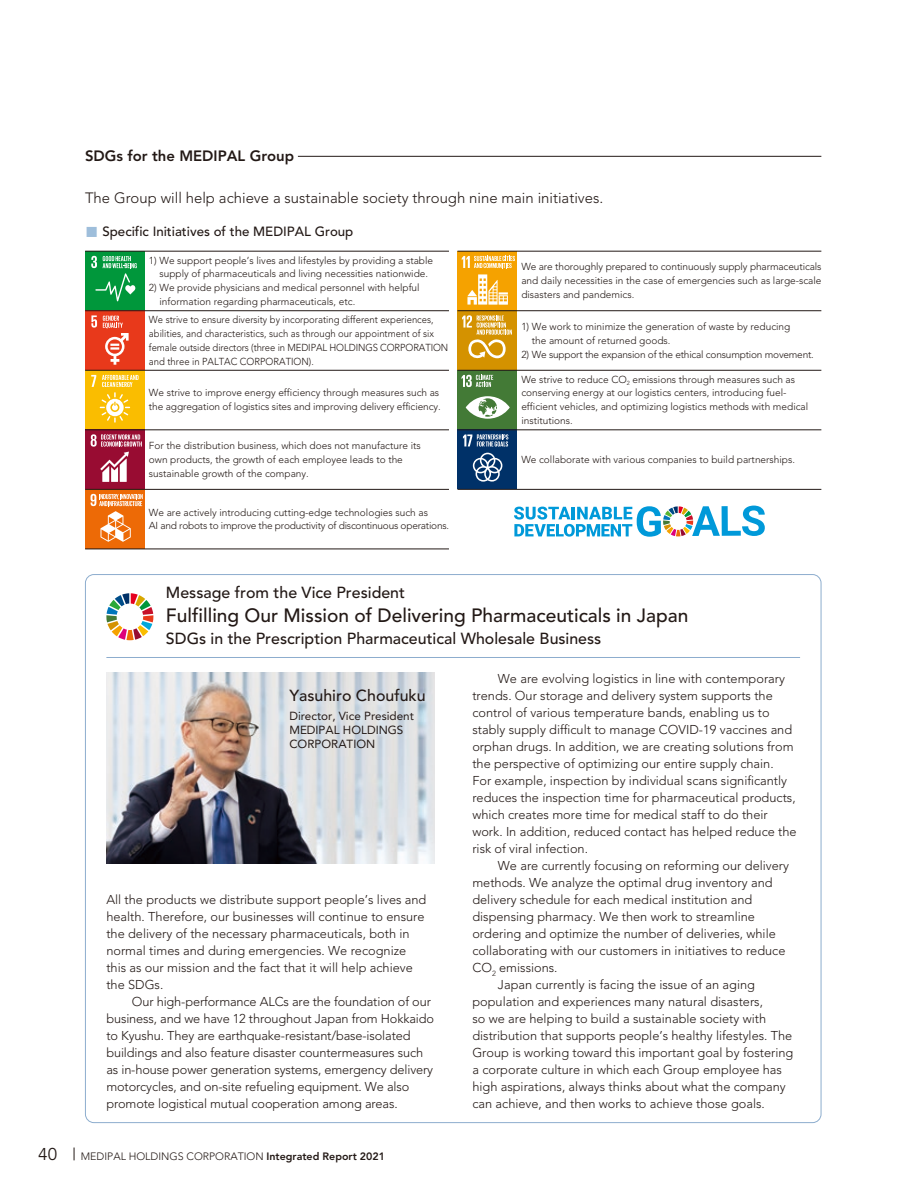
<style>
.page{position:relative;width:915px;height:1191px;background:#fff}
.page>*{position:absolute;margin:0;border:0;box-sizing:border-box;transform-origin:0 0}
.t1{font:500 19.2px "Avenir LT Std";color:#231916}
.t2{font:16.95px "Avenir LT Std";color:#231916}
.t3{font:500 15.9px "Avenir LT Std";color:#231916}
.t4{font:300 14.85px "Avenir LT Std";color:#231916}
.t5{font:800 14.85px "Avenir LT Std";color:#231916}
.t6{font:500 13.35px "Avenir LT Std";color:#231916}
.t7{font:300 12.75px/17px "Avenir LT Std";color:#231916}
.t8{font:11.7px/14.1px "Avenir LT Std";color:#231916}
.t9{font:300 10.65px "Avenir LT Std";color:#231916}
.t10{font:300 10.05px/13.8px "Avenir LT Std";color:#231916}
.t11{font:300 10.05px/13.8px "Avenir LT Std";color:#231916;scale:.94 1}
.t12{font:300 10.05px/13.8px "Avenir LT Std";letter-spacing:-.02em;color:#231916}
.s1{font-family:"Hira Kaku Std W5";font-weight:400;color:#9ebedb}
.s2{font-weight:800}
</style>
<div class="page">
<div style="left:457px;top:251px;width:60px;height:59px;background:#f5a200"></div>
<svg style="left:467px;top:274px;width:40px;height:31px"></svg>
<svg style="left:461px;top:256px;width:54px;height:12px"></svg>
<div style="left:457px;top:310px;width:60px;height:60px;background:#d49200"></div>
<svg style="left:462px;top:315px;width:49px;height:44px"></svg>
<div style="left:85px;top:489px;width:60px;height:59px;background:#ed6a06"></div>
<svg style="left:90px;top:494px;width:53px;height:48px"></svg>
<div style="left:457px;top:370px;width:60px;height:59px;background:#437a36"></div>
<svg style="left:465px;top:396px;width:44px;height:23px"></svg>
<svg style="left:461px;top:375px;width:32px;height:12px"></svg>
<div style="left:457px;top:429px;width:60px;height:60px;background:#003168"></div>
<svg style="left:472px;top:453px;width:30px;height:28px"></svg>
<svg style="left:463px;top:434px;width:45px;height:12px"></svg>
<hr style="left:298px;top:156px;width:523px;height:1px;background:#231916">
<svg style="left:514px;top:505px;width:250px;height:32px"></svg>
<div style="left:85px;top:251px;width:60px;height:59px;background:#00973b"></div>
<svg style="left:91px;top:256px;width:46px;height:45px"></svg>
<div style="left:85px;top:310px;width:60px;height:60px;background:#e8391b"></div>
<svg style="left:91px;top:315px;width:6px;height:12px"></svg>
<svg style="left:103px;top:316px;width:25px;height:49px"></svg>
<div style="left:85px;top:370px;width:60px;height:59px;background:#fabd00"></div>
<svg style="left:91px;top:375px;width:47px;height:47px"></svg>
<div style="left:85px;top:429px;width:60px;height:60px;background:#980c32"></div>
<svg style="left:91px;top:434px;width:51px;height:48px"></svg>
<img style="left:106px;top:672px;width:328px;height:191px">
<hr style="left:106px;top:657px;width:693px;height:1px;background:#8dadce">
<svg style="left:106px;top:593px;width:47px;height:47px"></svg>
<hr style="left:85px;top:251px;width:364px;height:1px;background:#231916">
<hr style="left:85px;top:310px;width:364px;height:1px;background:#231916">
<hr style="left:85px;top:370px;width:364px;height:1px;background:#231916">
<hr style="left:85px;top:429px;width:364px;height:1px;background:#231916">
<hr style="left:85px;top:489px;width:364px;height:1px;background:#231916">
<hr style="left:85px;top:548px;width:364px;height:1px;background:#231916">
<hr style="left:457px;top:251px;width:364px;height:1px;background:#231916">
<hr style="left:457px;top:310px;width:364px;height:1px;background:#231916">
<hr style="left:457px;top:370px;width:364px;height:1px;background:#231916">
<hr style="left:457px;top:429px;width:364px;height:1px;background:#231916">
<hr style="left:457px;top:489px;width:364px;height:1px;background:#231916">
<svg style="left:74px;top:1147px;width:1px;height:13px"></svg>
<p class="t5" style="left:85px;top:147px;width:210px">SDGs for the MEDIPAL Group</p>
<p class="t4" style="left:85px;top:189px;width:519px">The Group will help achieve a sustainable society through nine main initiatives.</p>
<p class="t6" style="left:85px;top:224px;width:269px"><span class="s1">■</span> Specific Initiatives of the MEDIPAL Group</p>
<p class="t10" style="left:149px;top:253px;width:285px;text-align:center">1) We support people’s lives and lifestyles by providing a stable supply of pharmaceuticals and living necessities nationwide.</p>
<p class="t10" style="left:159px;top:281px;width:262px;text-indent:-11px">2) We provide physicians and medical personnel with helpful information regarding pharmaceuticals, etc.</p>
<p class="t11" style="left:149px;top:313px;width:320px">We strive to ensure diversity by incorporating different experiences, abilities, and characteristics, such as through our appointment of six female outside directors (three in MEDIPAL HOLDINGS CORPORATION and three in PALTAC CORPORATION).</p>
<p class="t10" style="left:149px;top:386px;width:293px">We strive to improve energy efficiency through measures such as the aggregation of logistics sites and improving delivery efficiency.</p>
<p class="t10" style="left:149px;top:439px;width:273px">For the distribution business, which does not manufacture its own products, the growth of each employee leads to the sustainable growth of the company.</p>
<p class="t12" style="left:149px;top:505px;width:301px">We are actively introducing cutting-edge technologies such as<br>AI and robots to improve the productivity of discontinuous operations.</p>
<p class="t10" style="left:521px;top:260px;width:301px;text-align:justify">We are thoroughly prepared to continuously supply pharmaceuticals and daily necessities in the case of emergencies such as large-scale disasters and pandemics.</p>
<p class="t10" style="left:531px;top:320px;width:260px;text-indent:-11px">1) We work to minimize the generation of waste by reducing the amount of returned goods.</p>
<p class="t12" style="left:521px;top:347px;width:294px">2) We support the expansion of the ethical consumption movement.</p>
<p class="t10" style="left:521px;top:372px;width:288px">We strive to reduce CO<sub>2</sub> emissions through measures such as conserving energy at our logistics centers, introducing fuel&shy;efficient vehicles, and optimizing logistics methods with medical institutions.</p>
<p class="t10" style="left:521px;top:452px;width:275px">We collaborate with various companies to build partnerships.</p>
<p class="t3" style="left:166px;top:583px;width:240px">Message from the Vice President</p>
<h1 class="t1" style="left:166px;top:604px;width:523px">Fulfilling Our Mission of Delivering Pharmaceuticals in Japan</h1>
<p class="t3" style="left:166px;top:629px;width:437px">SDGs in the Prescription Pharmaceutical Wholesale Business</p>
<p class="t3" style="left:289px;top:686px;width:138px">Yasuhiro Choufuku</p>
<p class="t8" style="left:289px;top:709px;width:126px">Director, Vice President<br>MEDIPAL HOLDINGS<br>CORPORATION</p>
<p class="t7" style="left:106px;top:891px;width:321px">All the products we distribute support people’s lives and health. Therefore, our businesses will continue to ensure the delivery of the necessary pharmaceuticals, both in normal times and during emergencies. We recognize this as our mission and the fact that it will help achieve the SDGs.</p>
<p class="t7" style="left:106px;top:993px;width:329px;text-indent:26px">Our high-performance ALCs are the foundation of our business, and we have 12 throughout Japan from Hokkaido to Kyushu. They are earthquake-resistant/base-isolated buildings and also feature disaster countermeasures such as in-house power generation systems, emergency delivery motorcycles, and on-site refueling equipment. We also promote logistical mutual cooperation among areas.</p>
<h2 class="t2" style="left:38px;top:1144px;width:20px">40</h2>
<p class="t9" style="left:81px;top:1150px;width:306px">MEDIPAL HOLDINGS CORPORATION <span class="s2">Integrated Report 2021</span></p>
<p class="t7" style="left:472px;top:670px;width:326px;text-indent:26px">We are evolving logistics in line with contemporary trends. Our storage and delivery system supports the control of various temperature bands, enabling us to stably supply difficult to manage COVID-19 vaccines and orphan drugs. In addition, we are creating solutions from the perspective of optimizing our entire supply chain.<br>For example, inspection by individual scans significantly reduces the inspection time for pharmaceutical products, which creates more time for medical staff to do their work. In addition, reduced contact has helped reduce the risk of viral infection.</p>
<p class="t7" style="left:497px;top:857px;width:292px">We are currently focusing on reforming our delivery</p>
<p class="t7" style="left:472px;top:874px;width:301px">methods. We analyze the optimal drug inventory and</p>
<p class="t7" style="left:472px;top:891px;width:281px">delivery schedule for each medical institution and</p>
<p class="t7" style="left:472px;top:908px;width:284px">dispensing pharmacy. We then work to streamline</p>
<p class="t7" style="left:472px;top:925px;width:305px">ordering and optimize the number of deliveries, while</p>
<p class="t7" style="left:472px;top:942px;width:314px">collaborating with our customers in initiatives to reduce</p>
<p class="t7" style="left:472px;top:959px;width:87px">CO<sub>2</sub> emissions.</p>
<p class="t7" style="left:497px;top:976px;width:258px">Japan currently is facing the issue of an aging</p>
<p class="t7" style="left:472px;top:993px;width:292px">population and experiences many natural disasters,</p>
<p class="t7" style="left:472px;top:1010px;width:295px">so we are helping to build a sustainable society with</p>
<p class="t7" style="left:472px;top:1027px;width:321px">distribution that supports people’s healthy lifestyles. The</p>
<p class="t7" style="left:472px;top:1044px;width:322px">Group is working toward this important goal by fostering</p>
<p class="t7" style="left:472px;top:1061px;width:311px">a corporate culture in which each Group employee has</p>
<p class="t7" style="left:472px;top:1078px;width:315px">high aspirations, always thinks about what the company</p>
<p class="t7" style="left:472px;top:1095px;width:294px">can achieve, and then works to achieve those goals.</p>
</div>
